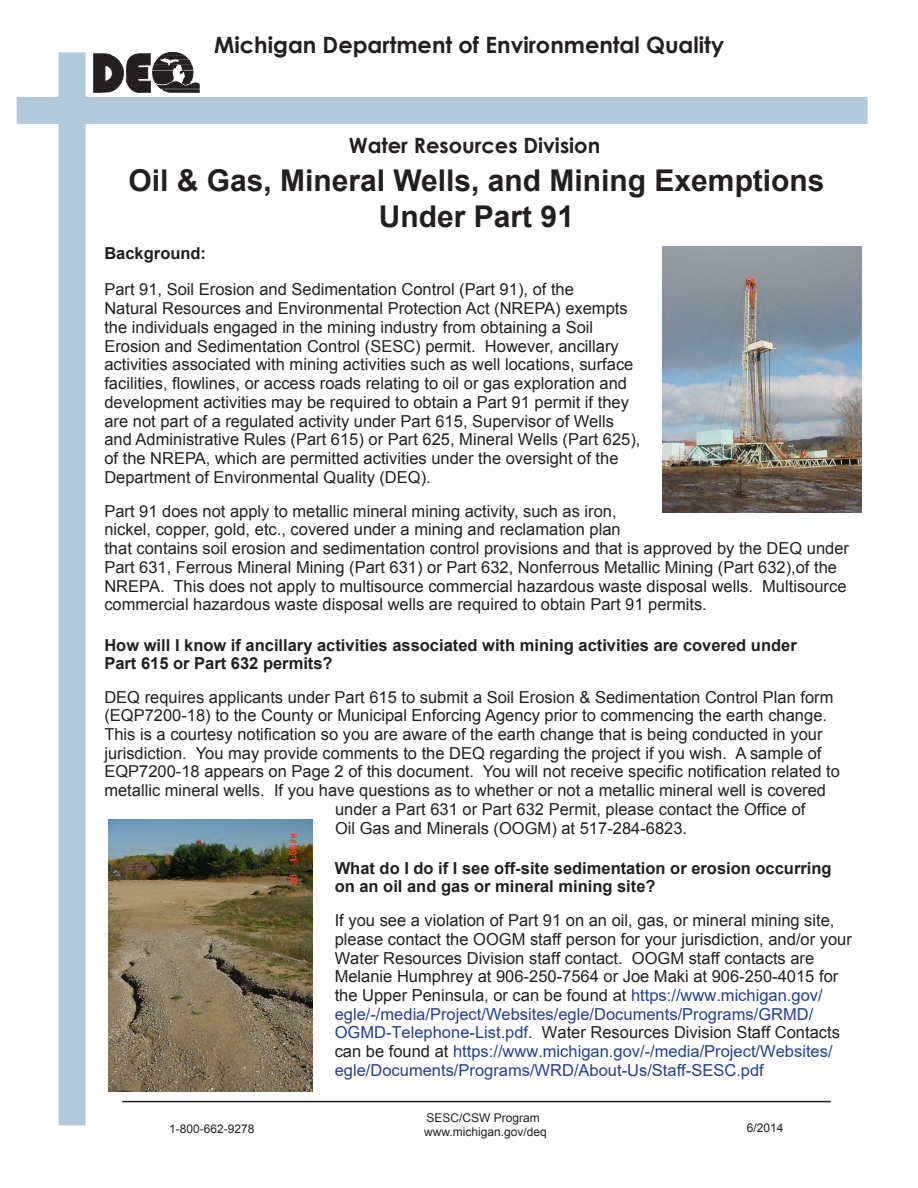
<style>
.page{position:relative;width:918px;height:1188px;background:#fff}
.page>*{position:absolute;margin:0;border:0;box-sizing:border-box;transform-origin:0 0}
.t1{font:700 30px/36px "Arial";color:#231f20;text-align:center}
.t2{font:700 22.5px "Century Gothic";color:#231f20}
.t3{font:700 21px "Century Gothic";color:#231f20}
.t4{font:16.5px/18.8px "Arial";color:#231f20}
.t5{font:700 16.5px/18px "Arial";color:#231f20}
.t6{font:12px "Arial";color:#231f20}
.s1{color:#253f8e}
</style>
<div class="page">
<svg style="left:93px;top:52px;width:107px;height:41px"></svg>
<div style="left:17px;top:97px;width:851px;height:27px;background:#b3c9da"></div>
<div style="left:59px;top:52px;width:27px;height:1073px;background:#b3c9da"></div>
<hr style="left:122px;top:1101px;width:709px;height:1px;background:#231f20">
<img style="left:662px;top:247px;width:200px;height:265px">
<img style="left:108px;top:819px;width:205px;height:272px">
<h2 class="t2" style="left:214px;top:28px;width:511px">Michigan Department of Environmental Quality</h2>
<p class="t3" style="left:349px;top:129px;width:253px">Water Resources Division</p>
<h1 class="t1" style="left:128px;top:164px;width:698px">Oil &amp; Gas, Mineral Wells, and Mining Exemptions<br>Under Part 91</h1>
<p class="t5" style="left:104px;top:244px;width:103px">Background:</p>
<p class="t4" style="left:104px;top:280px;width:538px">Part 91, Soil Erosion and Sedimentation Control (Part 91), of the<br>Natural Resources and Environmental Protection Act (NREPA) exempts the individuals engaged in the mining industry from obtaining a Soil Erosion and Sedimentation Control (SESC) permit. However, ancillary activities associated with mining activities such as well locations, surface facilities, flowlines, or access roads relating to oil or gas exploration and development activities may be required to obtain a Part 91 permit if they are not part of a regulated activity under Part 615, Supervisor of Wells and Administrative Rules (Part 615) or Part 625, Mineral Wells (Part 625), of the NREPA, which are permitted activities under the oversight of the Department of Environmental Quality (DEQ).</p>
<p class="t4" style="left:104px;top:502px;width:746px">Part 91 does not apply to metallic mineral mining activity, such as iron,<br>nickel, copper, gold, etc., covered under a mining and reclamation plan<br>that contains soil erosion and sedimentation control provisions and that is approved by the DEQ under Part 631, Ferrous Mineral Mining (Part 631) or Part 632, Nonferrous Metallic Mining (Part 632),of the NREPA. This does not apply to multisource commercial hazardous waste disposal wells. Multisource commercial hazardous waste disposal wells are required to obtain Part 91 permits.</p>
<p class="t5" style="left:104px;top:637px;width:694px">How will I know if ancillary activities associated with mining activities are covered under<br>Part 615 or Part 632 permits?</p>
<p class="t4" style="left:104px;top:688px;width:731px">DEQ requires applicants under Part 615 to submit a Soil Erosion &amp; Sedimentation Control Plan form</p>
<p class="t4" style="left:104px;top:706px;width:724px">(EQP7200-18) to the County or Municipal Enforcing Agency prior to commencing the earth change.</p>
<p class="t4" style="left:104px;top:725px;width:720px">This is a courtesy notification so you are aware of the earth change that is being conducted in your</p>
<p class="t4" style="left:104px;top:744px;width:719px">jurisdiction. You may provide comments to the DEQ regarding the project if you wish. A sample of</p>
<p class="t4" style="left:104px;top:762px;width:737px">EQP7200-18 appears on Page 2 of this document. You will not receive specific notification related to</p>
<p class="t4" style="left:104px;top:781px;width:723px">metallic mineral wells. If you have questions as to whether or not a metallic mineral well is covered</p>
<p class="t4" style="left:335px;top:800px;width:472px">-</p>
<p class="t5" style="left:335px;top:860px;width:498px">What do I do if I see off-site sedimentation or erosion occurring on an oil and gas or mineral mining site?</p>
<p class="t4" style="left:335px;top:911px;width:519px">If you see a violation of Part 91 on an oil, gas, or mineral mining site, please contact the OOGM staff person for your jurisdiction, and/or your Water Resources Division staff contact. OOGM staff contacts are Melanie Humphrey at 906-250-7564 or Joe Maki at 906-250-4015 for the Upper Peninsula, or can be found at <span class="s1">https://www.michigan.gov/ egle/-/media/Project/Websites/egle/Documents/Programs/GRMD/ OGMD-Telephone-List.pdf</span>. Water Resources Division Staff Contacts can be found at <span class="s1">https://www.michigan.gov/-/media/Project/Websites/ egle/Documents/Programs/WRD/About-Us/Staff-SESC.pdf</span></p>
<p class="t6" style="left:426px;top:1110px;width:115px">SESC/CSW Program</p>
<p class="t6" style="left:169px;top:1121px;width:87px">1-800-662-9278</p>
<p class="t6" style="left:424px;top:1124px;width:124px">www.michigan.gov/deq</p>
<p class="t6" style="left:747px;top:1120px;width:38px">6/2014</p>
</div>
